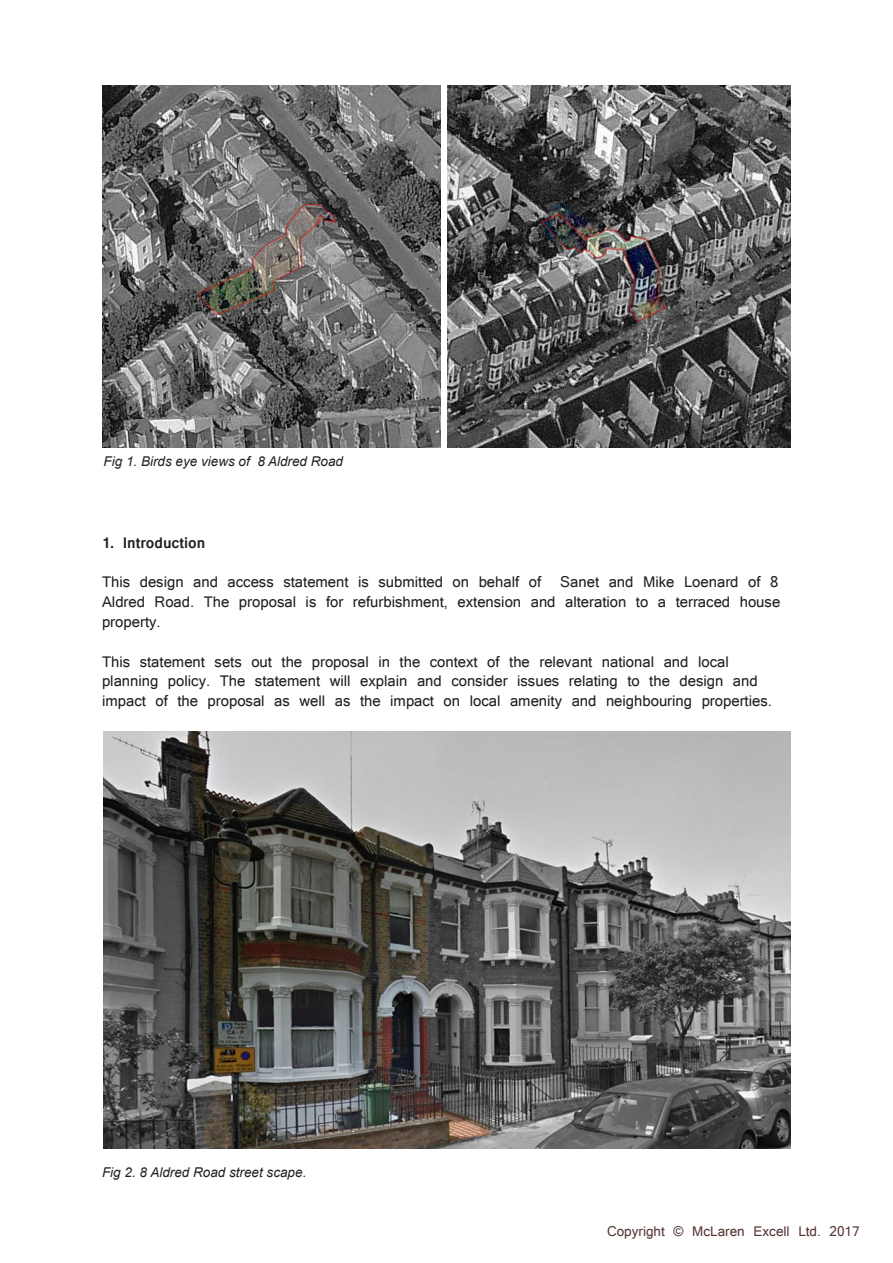
<style>
.page{position:relative;width:893px;height:1263px;background:#fff}
.page>*{position:absolute;margin:0;border:0;box-sizing:border-box;transform-origin:0 0}
.t1{font:16.5px/19.8px "Latha";color:#231f20}
.t2{font:700 16.5px "Latha";color:#231f20}
.t3{font:15px "Latha";color:#573535}
.t4{font:italic 13.5px "Arial";color:#231f20}
</style>
<div class="page">
<img style="left:102px;top:85px;width:338px;height:363px">
<img style="left:448px;top:85px;width:343px;height:363px">
<img style="left:104px;top:732px;width:687px;height:416px">
<p class="t4" style="left:104px;top:452px;width:241px">Fig 1. Birds eye views of 8 Aldred Road</p>
<p class="t2" style="left:102px;top:529px;width:105px">1. Introduction</p>
<p class="t1" style="left:102px;top:572px;width:680px">This design and access statement is submitted on behalf of Sanet and Mike Loenard of 8<br>Aldred Road. The proposal is for refurbishment, extension and alteration to a terraced house property.</p>
<p class="t1" style="left:102px;top:651px;width:671px">This statement sets out the proposal in the context of the relevant national and local planning policy. The statement will explain and consider issues relating to the design and impact of the proposal as well as the impact on local amenity and neighbouring properties.</p>
<p class="t4" style="left:102px;top:1163px;width:206px">Fig 2. 8 Aldred Road street scape.</p>
<p class="t3" style="left:607px;top:1219px;width:254px">Copyright © McLaren Excell Ltd. 2017</p>
</div>
